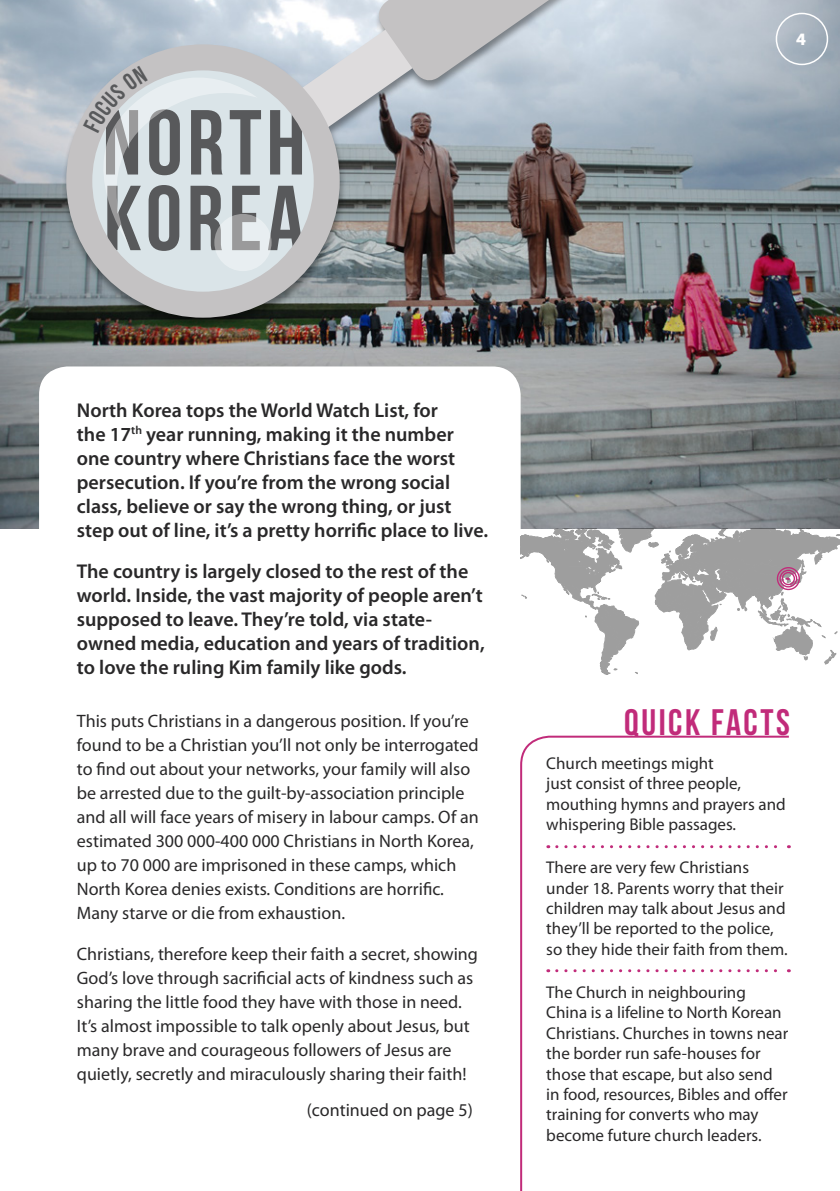
<style>
.page{position:relative;width:840px;height:1191px;background:#fff}
.page>*{position:absolute;margin:0;border:0;box-sizing:border-box;transform-origin:0 0}
.t1{font:92px/75.6px "Bebas Neue";letter-spacing:.05em;color:#58595b}
.t2{font:36.8px "Bebas Neue";letter-spacing:.07em;color:#c12b7a}
.t3{font:600 20px/24px "Myriad Pro";color:#292829}
.t4{font:18px/24px "Myriad Pro";color:#292829}
.t5{font:17px/20.4px "Myriad Pro";color:#292829}
.t6{font:15.8px "Museo Slab 900";color:#fff}
</style>
<div class="page">
<img style="left:0;top:0;width:839px;height:528px">
<div style="left:775px;top:13px;width:52px;height:52px;border:2px solid #fff;border-radius:50%"></div>
<div style="left:39px;top:366px;width:481px;height:254px;background:#fff;border-radius:28px"></div>
<div style="left:62px;top:0;width:527px;height:329px;background:#000;opacity:.41"></div>
<svg style="left:79px;top:57px;width:247px;height:248px;background:#d5dde0"></svg>
<svg style="left:287px;top:0;width:301px;height:137px;background:#c2c8cf"></svg>
<div style="left:214px;top:214px;width:57px;height:57px;background:#e8eef1;border-radius:50%"></div>
<div style="left:66px;top:44px;width:273px;height:274px;border:26px solid #c4c2c3;border-radius:50%"></div>
<svg style="left:520px;top:528px;width:319px;height:147px"></svg>
<svg style="left:520px;top:735px;width:270px;height:456px"></svg>
<svg style="left:83px;top:63px;width:174px;height:182px;background:#d6dee2"></svg>
<h1 class="t1" style="left:102px;top:104px;width:205px">NORTH<br>KOREA</h1>
<p class="t6" style="left:795px;top:30px;width:12px">4</p>
<p class="t3" style="left:77px;top:397px;width:412px">North Korea tops the World Watch List, for<br>the 17<sup>th</sup> year running, making it the number one country where Christians face the worst persecution. If you’re from the wrong social class, believe or say the wrong thing, or just step out of line, it’s a pretty horrific place to live.</p>
<p class="t3" style="left:77px;top:558px;width:409px">The country is largely closed to the rest of the world. Inside, the vast majority of people aren’t supposed to leave. They’re told, via state&shy;owned media, education and years of tradition, to love the ruling Kim family like gods.</p>
<p class="t4" style="left:77px;top:708px;width:403px">This puts Christians in a dangerous position. If you’re found to be a Christian you’ll not only be interrogated to find out about your networks, your family will also be arrested due to the guilt-by-association principle and all will face years of misery in labour camps. Of an estimated 300 000-400 000 Christians in North Korea, up to 70 000 are imprisoned in these camps, which North Korea denies exists. Conditions are horrific.<br>Many starve or die from exhaustion.</p>
<p class="t4" style="left:77px;top:941px;width:402px">Christians, therefore keep their faith a secret, showing God’s love through sacrificial acts of kindness such as sharing the little food they have with those in need.<br>It’s almost impossible to talk openly about Jesus, but many brave and courageous followers of Jesus are quietly, secretly and miraculously sharing their faith!</p>
<p class="t4" style="left:306px;top:1097px;width:167px">(continued on page 5)</p>
<h2 class="t2" style="left:624px;top:701px;width:167px">QUICK FACTS</h2>
<p class="t5" style="left:546px;top:752px;width:241px">Church meetings might<br>just consist of three people, mouthing hymns and prayers and whispering Bible passages.</p>
<p class="t5" style="left:546px;top:857px;width:243px">There are very few Christians under 18. Parents worry that their children may talk about Jesus and they’ll be reported to the police, so they hide their faith from them.</p>
<p class="t5" style="left:546px;top:981px;width:243px">The Church in neighbouring<br>China is a lifeline to North Korean<br>Christians. Churches in towns near the border run safe-houses for those that escape, but also send in food, resources, Bibles and offer training for converts who may become future church leaders.</p>
</div>
